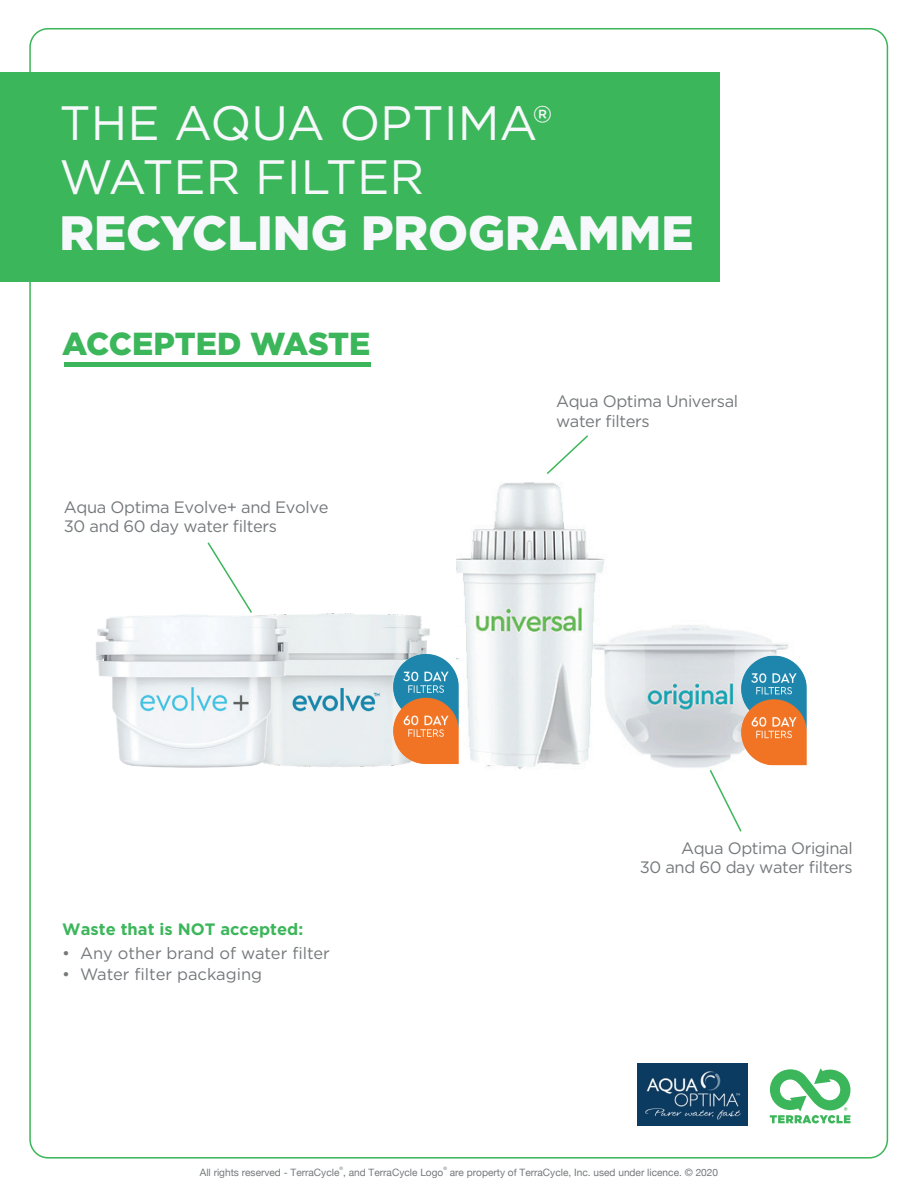
<style>
.page{position:relative;width:918px;height:1188px;background:#fff}
.page>*{position:absolute;margin:0;border:0;box-sizing:border-box;transform-origin:0 0}
.t1{font:48.15px/54px "Gotham";color:#f6f8fc}
.t2{font:900 48.15px "Gotham";color:#f6f8fc}
.t3{font:900 31.8px "Gotham Pro";color:#3cb65a}
.t4{font:16.5px/19.8px "Gotham";letter-spacing:-.025em;color:#75797b}
.t5{font:16.5px "Gotham";color:#75797b}
.t6{font:700 16.5px "Gotham";color:#3cb65a}
.t7{font:10.2px "Helvetica Neue";color:#75797b}
.t8{font:4.5px "Helvetica Neue";color:#75797b}
</style>
<div class="page">
<img style="left:457px;top:482px;width:182px;height:283px">
<svg style="left:735px;top:822px;width:7px;height:10px"></svg>
<svg style="left:207px;top:542px;width:35px;height:54px"></svg>
<img style="left:96px;top:599px;width:195px;height:169px">
<img style="left:291px;top:598px;width:255px;height:171px">
<img style="left:639px;top:599px;width:250px;height:223px">
<div style="left:0;top:72px;width:720px;height:210px;background:#3cb65a"></div>
<svg style="left:770px;top:1068px;width:80px;height:55px"></svg>
<div style="left:64px;top:362px;width:307px;height:5px;background:#3cb65a"></div>
<img style="left:637px;top:1063px;width:111px;height:62px">
<svg style="left:547px;top:435px;width:41px;height:39px"></svg>
<div style="left:443px;top:628px;width:23px;height:30px;background:#fff"></div>
<h1 class="t1" style="left:60px;top:95px;width:494px">THE AQUA OPTIMA®<br>WATER FILTER</h1>
<h1 class="t2" style="left:60px;top:205px;width:635px">RECYCLING PROGRAMME</h1>
<h2 class="t3" style="left:62px;top:326px;width:310px">ACCEPTED WASTE</h2>
<p class="t4" style="left:64px;top:496px;width:266px">Aqua Optima Evolve+ and Evolve<br>30 and 60 day water filters</p>
<p class="t6" style="left:62px;top:919px;width:242px">Waste that is NOT accepted:</p>
<p class="t5" style="left:62px;top:942px;width:269px">• Any other brand of water filter</p>
<p class="t5" style="left:62px;top:963px;width:201px">• Water filter packaging</p>
<p class="t4" style="left:556px;top:391px;width:184px">Aqua Optima Universal water filters</p>
<p class="t4" style="left:640px;top:838px;width:215px;text-align:right">Aqua Optima Original<br>30 and 60 day water filters</p>
<p class="t8" style="left:339px;top:1165px;width:5px">®</p>
<p class="t8" style="left:443px;top:1165px;width:5px">®</p>
<p class="t7" style="left:200px;top:1165px;width:245px">All rights reserved - TerraCycle , and TerraCycle Logo</p>
<p class="t7" style="left:450px;top:1165px;width:270px">are property of TerraCycle, Inc. used under licence. © 2020</p>
</div>
